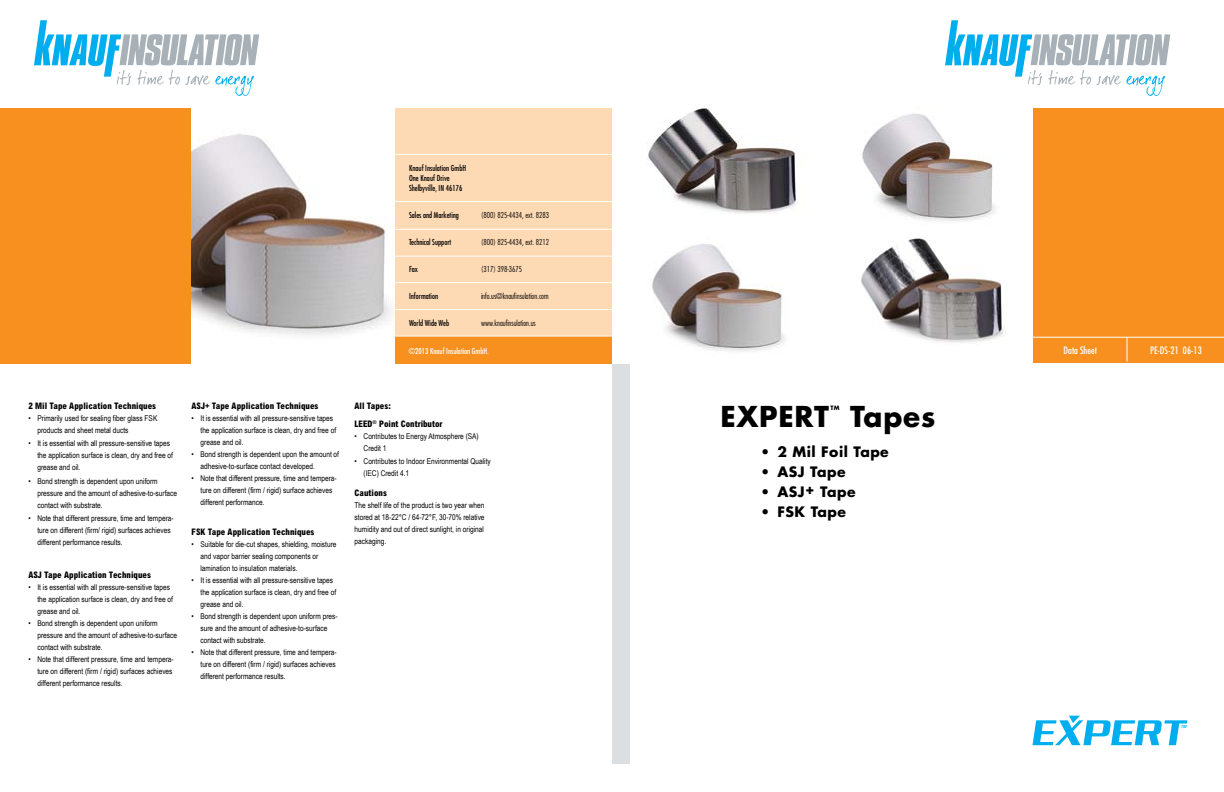
<style>
.page{position:relative;width:1224px;height:792px;background:#fff}
.page>*{position:absolute;margin:0;border:0;box-sizing:border-box;transform-origin:0 0}
.t1{font:700 28px "Futura Std";letter-spacing:.025em;color:#000}
.t2{font:700 14px "Futura Std";letter-spacing:.03em;color:#000}
.t3{font:condensed 10px "Futura Std";color:#fff}
.t4{font:800 condensed 9px/17.8px "Arial";color:#000}
.t5{font:8px/12px "Arial Narrow";color:#000}
.t6{font:condensed 8px/10.4px "Futura Std";color:#000}
.t7{font:300 condensed 8px "Futura Std";color:#000}
.t8{font:condensed 8px "Futura Std";color:#fff}
.t9{font:700 5.8px "Futura Std";color:#000}
</style>
<div class="page">
<div style="left:612px;top:350px;width:18px;height:414px;background:#dcdfe2"></div>
<div style="left:1015px;top:109px;width:209px;height:235px;background:#f7901e"></div>
<div style="left:1029px;top:336px;width:195px;height:27px;background:#f7901e"></div>
<hr style="left:1018px;top:337px;width:206px;height:1px;background:#fff">
<svg style="left:1127px;top:337px;width:1px;height:25px"></svg>
<div style="left:0;top:108px;width:195px;height:255px;background:#f7901e"></div>
<div style="left:392px;top:108px;width:220px;height:253px;background:#fedab4"></div>
<div style="left:392px;top:336px;width:220px;height:27px;background:#f7901e"></div>
<hr style="left:393px;top:336px;width:219px;height:1px;background:#fff">
<hr style="left:394px;top:154px;width:219px;height:1px;background:#fff">
<hr style="left:393px;top:201px;width:219px;height:1px;background:#fff">
<hr style="left:392px;top:229px;width:220px;height:1px;background:#fff">
<hr style="left:392px;top:256px;width:220px;height:1px;background:#fff">
<hr style="left:392px;top:282px;width:220px;height:1px;background:#fff">
<hr style="left:390px;top:309px;width:222px;height:1px;background:#fff">
<div style="left:191px;top:108px;width:204px;height:255px;background:#fff"></div>
<img style="left:191px;top:134px;width:200px;height:201px">
<div style="left:612px;top:108px;width:421px;height:255px;background:#fff"></div>
<img style="left:652px;top:244px;width:133px;height:108px">
<img style="left:647px;top:104px;width:151px;height:110px">
<img style="left:861px;top:238px;width:144px;height:105px">
<img style="left:862px;top:114px;width:133px;height:108px">
<svg style="left:945px;top:20px;width:225px;height:76px"></svg>
<svg style="left:34px;top:20px;width:225px;height:76px"></svg>
<svg style="left:1032px;top:716px;width:155px;height:29px"></svg>
<p class="t6" style="left:409px;top:162px;width:59px">Knauf Insulation GmbH<br>One Knauf Drive<br>Shelbyville, IN 46176</p>
<p class="t6" style="left:409px;top:210px;width:51px">Sales and Marketing</p>
<p class="t7" style="left:481px;top:211px;width:70px">(800) 825-4434, ext. 8283</p>
<p class="t6" style="left:409px;top:237px;width:44px">Technical Support</p>
<p class="t7" style="left:481px;top:238px;width:70px">(800) 825-4434, ext. 8212</p>
<p class="t6" style="left:409px;top:264px;width:10px">Fax</p>
<p class="t7" style="left:481px;top:265px;width:42px">(317) 398-3675</p>
<p class="t6" style="left:409px;top:291px;width:31px">Information</p>
<p class="t7" style="left:481px;top:292px;width:69px">info.us@knaufinsulation.com</p>
<p class="t6" style="left:409px;top:318px;width:42px">World Wide Web</p>
<p class="t7" style="left:481px;top:319px;width:56px">www.knaufinsulation.us</p>
<p class="t8" style="left:409px;top:346px;width:81px">©2013 Knauf Insulation GmbH.</p>
<p class="t4" style="left:28px;top:397px;width:129px">2 Mil Tape Application Techniques</p>
<p class="t5" style="left:37px;top:412px;width:121px;text-indent:-9px">• Primarily used for sealing fiber glass FSK products and sheet metal ducts</p>
<p class="t5" style="left:37px;top:437px;width:137px;text-indent:-9px">• It is essential with all pressure-sensitive tapes the application surface is clean, dry and free of grease and oil.</p>
<p class="t5" style="left:37px;top:475px;width:141px;text-indent:-9px">• Bond strength is dependent upon uniform pressure and the amount of adhesive-to-surface contact with substrate.</p>
<p class="t5" style="left:37px;top:512px;width:138px;text-indent:-9px">• Note that different pressure, time and tempera&shy;ture on different (firm/ rigid) surfaces achieves different performance results.</p>
<p class="t4" style="left:28px;top:565px;width:124px">ASJ Tape Application Techniques</p>
<p class="t5" style="left:37px;top:581px;width:137px;text-indent:-9px">• It is essential with all pressure-sensitive tapes the application surface is clean, dry and free of grease and oil.</p>
<p class="t5" style="left:37px;top:617px;width:141px;text-indent:-9px">• Bond strength is dependent upon uniform pressure and the amount of adhesive-to-surface contact with substrate.</p>
<p class="t5" style="left:37px;top:653px;width:138px;text-indent:-9px">• Note that different pressure, time and tempera&shy;ture on different (firm / rigid) surfaces achieves different performance results.</p>
<p class="t4" style="left:192px;top:397px;width:129px">ASJ+ Tape Application Techniques</p>
<p class="t5" style="left:201px;top:412px;width:137px;text-indent:-9px">• It is essential with all pressure-sensitive tapes the application surface is clean, dry and free of grease and oil.</p>
<p class="t5" style="left:201px;top:448px;width:140px;text-indent:-9px">• Bond strength is dependent upon the amount of adhesive-to-surface contact developed.</p>
<p class="t5" style="left:201px;top:472px;width:138px;text-indent:-9px">• Note that different pressure, time and tempera&shy;ture on different (firm / rigid) surface achieves different performance.</p>
<p class="t4" style="left:192px;top:523px;width:125px">FSK Tape Application Techniques</p>
<p class="t5" style="left:201px;top:538px;width:138px;text-indent:-9px">• Suitable for die-cut shapes, shielding, moisture and vapor barrier sealing components or lamination to insulation materials.</p>
<p class="t5" style="left:201px;top:574px;width:137px;text-indent:-9px">• It is essential with all pressure-sensitive tapes the application surface is clean, dry and free of grease and oil.</p>
<p class="t5" style="left:201px;top:610px;width:139px;text-indent:-9px">• Bond strength is dependent upon uniform pres&shy;sure and the amount of adhesive-to-surface contact with substrate.</p>
<p class="t5" style="left:201px;top:646px;width:138px;text-indent:-9px">• Note that different pressure, time and tempera&shy;ture on different (firm / rigid) surfaces achieves different performance results.</p>
<p class="t4" style="left:355px;top:397px;width:90px">All Tapes:<br>LEED<sup>®</sup> Point Contributor</p>
<p class="t5" style="left:364px;top:430px;width:117px;text-indent:-9px">• Contributes to Energy Atmosphere (SA)<br>Credit 1</p>
<p class="t5" style="left:364px;top:455px;width:129px;text-indent:-9px">• Contributes to Indoor Environmental Quality (IEC) Credit 4.1</p>
<p class="t4" style="left:355px;top:483px;width:34px">Cautions</p>
<p class="t5" style="left:355px;top:498px;width:132px;text-align:justify">The shelf life of the product is two year when stored at 18-22°C / 64-72°F, 30-70% relative humidity and out of direct sunlight, in original packaging.</p>
<h1 class="t1" style="left:720px;top:398px;width:110px">EXPERT</h1>
<p class="t9" style="left:831px;top:404px;width:10px">TM</p>
<h1 class="t1" style="left:850px;top:398px;width:87px">Tapes</h1>
<h2 class="t2" style="left:760px;top:442px;width:130px">• 2 Mil Foil Tape</h2>
<h2 class="t2" style="left:760px;top:462px;width:87px">• ASJ Tape</h2>
<h2 class="t2" style="left:760px;top:482px;width:97px">• ASJ+ Tape</h2>
<h2 class="t2" style="left:760px;top:502px;width:87px">• FSK Tape</h2>
<p class="t3" style="left:1064px;top:344px;width:35px">Data Sheet</p>
<p class="t3" style="left:1150px;top:345px;width:53px">PE-DS-21 06-13</p>
</div>
